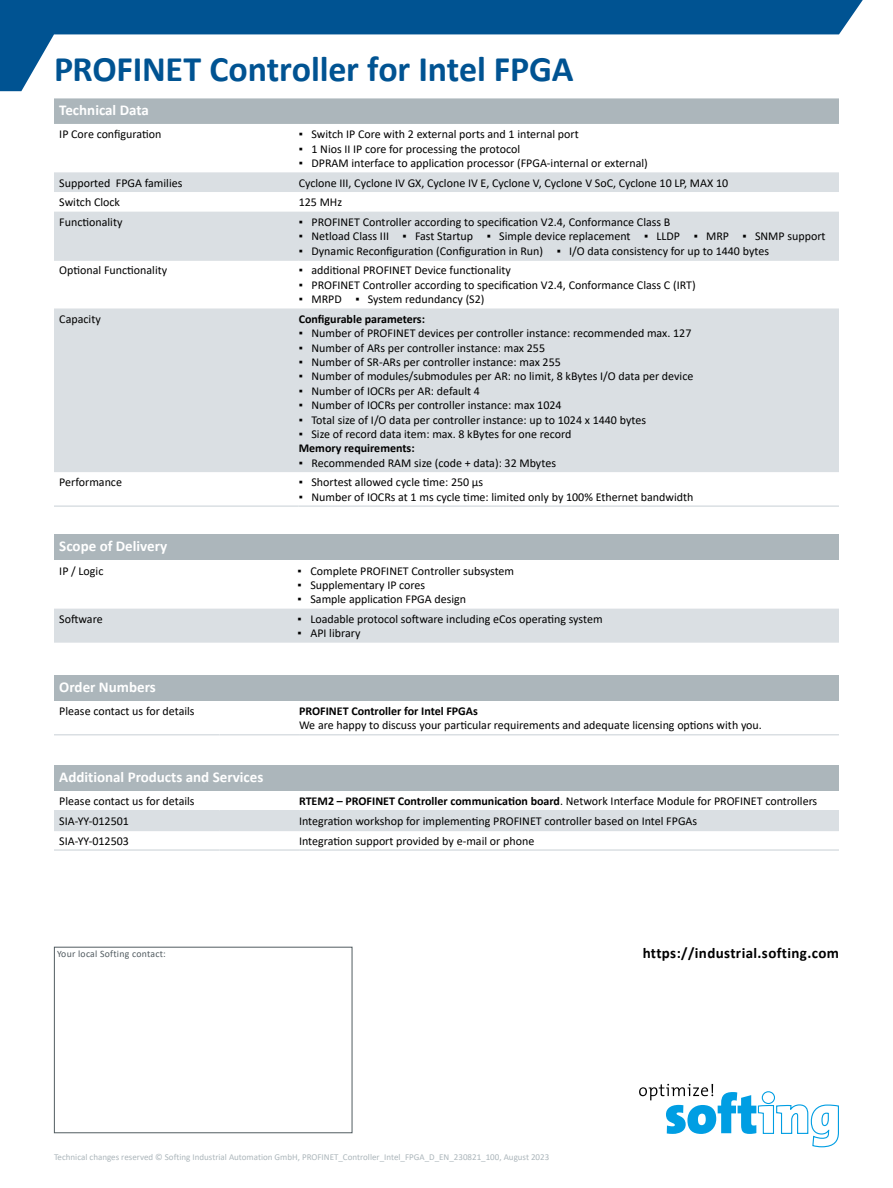
<style>
.page{position:relative;width:893px;height:1188px;background:#fff}
.page>*{position:absolute;margin:0;border:0;box-sizing:border-box;transform-origin:0 0}
.Headline__Produktname{font:700 36px "Calibri";letter-spacing:-.005em;color:#005392}
.Tabelle__Überschriften_10pt{font:700 15px "Calibri";color:#fff}
.t1{font:700 15px "Calibri";letter-spacing:.025em;color:#000}
.Tabelle__Text_8_pt{font:12px "Calibri";color:#000}
.Tabelle__Text_8_pt-2{font:700 12px "Calibri";color:#000}
.t2{font:9.75px "Calibri";letter-spacing:.025em;color:#525c61}
.t3{font:9px "Calibri";color:#acb6bb}
.s1{font-weight:700}
</style>
<div class="page">
<svg style="left:0;top:0;width:863px;height:91px"></svg>
<div style="left:54px;top:947px;width:298px;height:186px;background:#fff;border:1px solid #525c61"></div>
<svg style="left:639px;top:1084px;width:200px;height:63px"></svg>
<div style="left:54px;top:98px;width:785px;height:26px;background:#acb6bb"></div>
<div style="left:54px;top:172px;width:785px;height:20px;background:#dadfe3"></div>
<svg style="left:54px;top:212px;width:785px;height:260px;fill:#dadfe3"></svg>
<hr style="left:54px;top:259px;width:245px;height:2px;background:#dadfe3">
<hr style="left:299px;top:259px;width:540px;height:2px;background:#dadfe3">
<hr style="left:54px;top:505px;width:245px;height:2px;background:#dadfe3">
<hr style="left:299px;top:505px;width:540px;height:2px;background:#dadfe3">
<div style="left:54px;top:675px;width:785px;height:26px;background:#acb6bb"></div>
<hr style="left:54px;top:734px;width:166px;height:2px;background:#dadfe3">
<hr style="left:220px;top:734px;width:79px;height:2px;background:#dadfe3">
<hr style="left:299px;top:734px;width:540px;height:2px;background:#dadfe3">
<div style="left:54px;top:535px;width:785px;height:25px;background:#acb6bb"></div>
<div style="left:54px;top:609px;width:785px;height:34px;background:#dadfe3"></div>
<div style="left:54px;top:766px;width:785px;height:25px;background:#acb6bb"></div>
<div style="left:54px;top:812px;width:785px;height:18px;background:#dadfe3"></div>
<hr style="left:54px;top:810px;width:166px;height:2px;background:#dadfe3">
<hr style="left:220px;top:810px;width:79px;height:2px;background:#dadfe3">
<hr style="left:299px;top:810px;width:540px;height:2px;background:#dadfe3">
<hr style="left:54px;top:830px;width:166px;height:1px;background:#dadfe3">
<hr style="left:220px;top:830px;width:79px;height:1px;background:#dadfe3">
<hr style="left:299px;top:830px;width:540px;height:1px;background:#dadfe3">
<hr style="left:54px;top:849px;width:166px;height:2px;background:#dadfe3">
<hr style="left:220px;top:849px;width:79px;height:2px;background:#dadfe3">
<hr style="left:299px;top:849px;width:540px;height:2px;background:#dadfe3">
<p class="Headline__Produktname" style="left:54px;top:43px;width:521px">PROFINET Controller for Intel FPGA</p>
<p class="Tabelle__Überschriften_10pt" style="left:59px;top:99px;width:91px">Technical Data</p>
<p class="Tabelle__Text_8_pt" style="left:59px;top:126px;width:104px">IP Core configuration</p>
<p class="Tabelle__Text_8_pt" style="left:299px;top:126px;width:282px"><span class="s1">▪</span> Switch IP Core with 2 external ports and 1 internal port</p>
<p class="Tabelle__Text_8_pt" style="left:299px;top:140px;width:223px"><span class="s1">▪</span> 1 Nios II IP core for processing the protocol</p>
<p class="Tabelle__Text_8_pt" style="left:299px;top:155px;width:351px"><span class="s1">▪</span> DPRAM interface to application processor (FPGA-internal or external)</p>
<p class="Tabelle__Text_8_pt" style="left:59px;top:174px;width:125px">Supported FPGA families</p>
<p class="Tabelle__Text_8_pt" style="left:299px;top:174px;width:431px">Cyclone III, Cyclone IV GX, Cyclone IV E, Cyclone V, Cyclone V SoC, Cyclone 10 LP, MAX 10</p>
<p class="Tabelle__Text_8_pt" style="left:59px;top:194px;width:62px">Switch Clock</p>
<p class="Tabelle__Text_8_pt" style="left:299px;top:194px;width:45px">125 MHz</p>
<p class="Tabelle__Text_8_pt" style="left:59px;top:214px;width:65px">Functionality</p>
<p class="Tabelle__Text_8_pt" style="left:299px;top:214px;width:373px"><span class="s1">▪</span> PROFINET Controller according to specification V2.4, Conformance Class B</p>
<p class="Tabelle__Text_8_pt" style="left:299px;top:228px;width:528px"><span class="s1">▪</span> Netload Class III ▪ Fast Startup ▪ Simple device replacement ▪ LLDP ▪ MRP ▪ SNMP support</p>
<p class="Tabelle__Text_8_pt" style="left:299px;top:242px;width:472px"><span class="s1">▪</span> Dynamic Reconfiguration (Configuration in Run) ▪ I/O data consistency for up to 1440 bytes</p>
<p class="Tabelle__Text_8_pt" style="left:59px;top:262px;width:109px">Optional Functionality</p>
<p class="Tabelle__Text_8_pt" style="left:299px;top:262px;width:214px"><span class="s1">▪</span> additional PROFINET Device functionality</p>
<p class="Tabelle__Text_8_pt" style="left:299px;top:276px;width:398px"><span class="s1">▪</span> PROFINET Controller according to specification V2.4, Conformance Class C (IRT)</p>
<p class="Tabelle__Text_8_pt" style="left:299px;top:291px;width:187px"><span class="s1">▪</span> MRPD ▪ System redundancy (S2)</p>
<p class="Tabelle__Text_8_pt" style="left:59px;top:310px;width:43px">Capacity</p>
<p class="Tabelle__Text_8_pt-2" style="left:299px;top:310px;width:128px">Configurable parameters:</p>
<p class="Tabelle__Text_8_pt" style="left:299px;top:325px;width:394px"><span class="s1">▪</span> Number of PROFINET devices per controller instance: recommended max. 127</p>
<p class="Tabelle__Text_8_pt" style="left:299px;top:339px;width:248px"><span class="s1">▪</span> Number of ARs per controller instance: max 255</p>
<p class="Tabelle__Text_8_pt" style="left:299px;top:354px;width:264px"><span class="s1">▪</span> Number of SR-ARs per controller instance: max 255</p>
<p class="Tabelle__Text_8_pt" style="left:299px;top:368px;width:396px"><span class="s1">▪</span> Number of modules/submodules per AR: no limit, 8 kBytes I/O data per device</p>
<p class="Tabelle__Text_8_pt" style="left:299px;top:382px;width:183px"><span class="s1">▪</span> Number of IOCRs per AR: default 4</p>
<p class="Tabelle__Text_8_pt" style="left:299px;top:397px;width:264px"><span class="s1">▪</span> Number of IOCRs per controller instance: max 1024</p>
<p class="Tabelle__Text_8_pt" style="left:299px;top:411px;width:349px"><span class="s1">▪</span> Total size of I/O data per controller instance: up to 1024 x 1440 bytes</p>
<p class="Tabelle__Text_8_pt" style="left:299px;top:426px;width:274px"><span class="s1">▪</span> Size of record data item: max. 8 kBytes for one record</p>
<p class="Tabelle__Text_8_pt-2" style="left:299px;top:440px;width:118px">Memory requirements:</p>
<p class="Tabelle__Text_8_pt" style="left:299px;top:454px;width:259px"><span class="s1">▪</span> Recommended RAM size (code + data): 32 Mbytes</p>
<p class="Tabelle__Text_8_pt" style="left:59px;top:474px;width:64px">Performance</p>
<p class="Tabelle__Text_8_pt" style="left:299px;top:474px;width:186px"><span class="s1">▪</span> Shortest allowed cycle time: 250 µs</p>
<p class="Tabelle__Text_8_pt" style="left:299px;top:489px;width:396px"><span class="s1">▪</span> Number of IOCRs at 1 ms cycle time: limited only by 100% Ethernet bandwidth</p>
<p class="Tabelle__Überschriften_10pt" style="left:59px;top:536px;width:109px">Scope of Delivery</p>
<p class="Tabelle__Text_8_pt" style="left:59px;top:562px;width:46px">IP / Logic</p>
<p class="Tabelle__Text_8_pt" style="left:298px;top:562px;width:218px"><span class="s1">▪</span> Complete PROFINET Controller subsystem</p>
<p class="Tabelle__Text_8_pt" style="left:298px;top:577px;width:129px"><span class="s1">▪</span> Supplementary IP cores</p>
<p class="Tabelle__Text_8_pt" style="left:298px;top:591px;width:170px"><span class="s1">▪</span> Sample application FPGA design</p>
<p class="Tabelle__Text_8_pt" style="left:59px;top:611px;width:45px">Software</p>
<p class="Tabelle__Text_8_pt" style="left:298px;top:611px;width:306px"><span class="s1">▪</span> Loadable protocol software including eCos operating system</p>
<p class="Tabelle__Text_8_pt" style="left:298px;top:625px;width:64px"><span class="s1">▪</span> API library</p>
<p class="Tabelle__Überschriften_10pt" style="left:59px;top:676px;width:98px">Order Numbers</p>
<p class="Tabelle__Text_8_pt" style="left:59px;top:703px;width:137px">Please contact us for details</p>
<p class="Tabelle__Text_8_pt-2" style="left:299px;top:703px;width:180px">PROFINET Controller for Intel FPGAs</p>
<p class="Tabelle__Text_8_pt" style="left:299px;top:717px;width:464px">We are happy to discuss your particular requirements and adequate licensing options with you.</p>
<p class="Tabelle__Überschriften_10pt" style="left:59px;top:767px;width:206px">Additional Products and Services</p>
<p class="Tabelle__Text_8_pt" style="left:59px;top:793px;width:137px">Please contact us for details</p>
<p class="Tabelle__Text_8_pt" style="left:299px;top:793px;width:520px"><span class="s1">RTEM2 – PROFINET Controller communication board</span>. Network Interface Module for PROFINET controllers</p>
<p class="Tabelle__Text_8_pt" style="left:59px;top:813px;width:71px">SIA-YY-012501</p>
<p class="Tabelle__Text_8_pt" style="left:299px;top:813px;width:400px">Integration workshop for implementing PROFINET controller based on Intel FPGAs</p>
<p class="Tabelle__Text_8_pt" style="left:59px;top:832px;width:71px">SIA-YY-012503</p>
<p class="Tabelle__Text_8_pt" style="left:299px;top:832px;width:237px">Integration support provided by e-mail or phone</p>
<p class="t2" style="left:57px;top:947px;width:110px">Your local Softing contact:</p>
<p class="t3" style="left:54px;top:1151px;width:497px">Technical changes reserved © Softing Industrial Automation GmbH, PROFINET_Controller_Intel_FPGA_D_EN_230821_100, August 2023</p>
<p class="t1" style="left:643px;top:942px;width:198px">https://industrial.softing.com</p>
</div>
